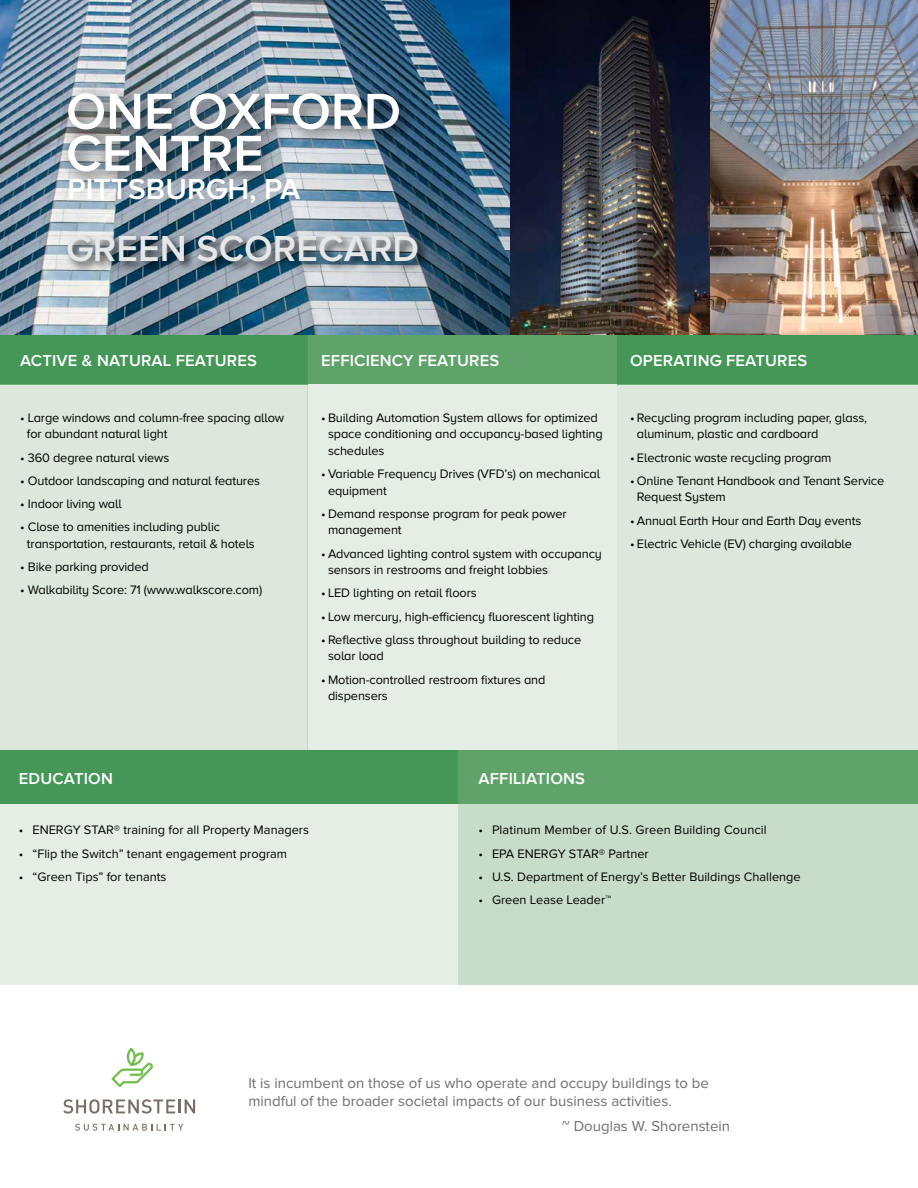
<style>
.page{position:relative;width:918px;height:1188px;background:#fff}
.page>*{position:absolute;margin:0;border:0;box-sizing:border-box;transform-origin:0 0}
.t1{font:600 52.5px/42px "Proxima Nova A";color:#fff}
.t2{font:600 37.5px "Proxima Nova A";color:#e6e7e8}
.t3{font:600 30px "Proxima Nova A";color:#fff}
.t4{font:600 16.5px "Proxima Nova A";letter-spacing:.01em;color:#fff}
.t5{font:15px/18px "Proxima Nova";color:#6d6e71}
.t6{font:12.75px/16.5px "Proxima Nova A";letter-spacing:-.01em;color:#000}
.t7{font:12.75px "Proxima Nova";color:#000}
</style>
<div class="page">
<svg style="left:75px;top:1124px;width:108px;height:7px"></svg>
<svg style="left:63px;top:1099px;width:112px;height:15px"></svg>
<hr style="left:178px;top:1099px;width:3px;height:14px;background:#796e65">
<svg style="left:185px;top:1099px;width:10px;height:14px"></svg>
<svg style="left:112px;top:1048px;width:41px;height:39px"></svg>
<img style="left:0;top:0;width:511px;height:335px">
<img style="left:511px;top:0;width:200px;height:335px">
<img style="left:711px;top:0;width:207px;height:335px">
<div style="left:0;top:335px;width:918px;height:50px;background:#449757"></div>
<div style="left:308px;top:335px;width:309px;height:50px;background:#5fa36b"></div>
<div style="left:0;top:385px;width:918px;height:365px;background:#dbe8db"></div>
<div style="left:308px;top:385px;width:309px;height:369px;background:#e5eee5"></div>
<div style="left:65px;top:233px;width:365px;height:41px;background:#000;opacity:.75"></div>
<div style="left:57px;top:83px;width:363px;height:109px;background:#000;opacity:.75"></div>
<div style="left:0;top:750px;width:458px;height:54px;background:#449757"></div>
<div style="left:458px;top:750px;width:460px;height:54px;background:#5fa36b"></div>
<div style="left:0;top:804px;width:458px;height:180px;background:#e5eee5"></div>
<div style="left:458px;top:804px;width:460px;height:180px;background:#c8ddc9"></div>
<h1 class="t1" style="left:66px;top:89px;width:337px">ONE OXFORD<br>CENTRE</h1>
<h3 class="t3" style="left:67px;top:172px;width:234px">PITTSBURGH, PA</h3>
<h2 class="t2" style="left:66px;top:227px;width:355px">GREEN SCORECARD</h2>
<p class="t4" style="left:20px;top:352px;width:238px">ACTIVE &amp; NATURAL FEATURES</p>
<p class="t4" style="left:321px;top:352px;width:179px">EFFICIENCY FEATURES</p>
<p class="t4" style="left:630px;top:352px;width:179px">OPERATING FEATURES</p>
<p class="t6" style="left:27px;top:409px;width:259px;text-indent:-7px">• Large windows and column-free spacing allow for abundant natural light</p>
<p class="t6" style="left:20px;top:449px;width:151px">• 360 degree natural views</p>
<p class="t6" style="left:20px;top:472px;width:241px">• Outdoor landscaping and natural features</p>
<p class="t6" style="left:20px;top:495px;width:103px">• Indoor living wall</p>
<p class="t6" style="left:27px;top:519px;width:229px;text-indent:-7px">• Close to amenities including public transportation, restaurants, retail &amp; hotels</p>
<p class="t6" style="left:20px;top:558px;width:130px">• Bike parking provided</p>
<p class="t6" style="left:20px;top:582px;width:244px">• Walkability Score: 71 (www.walkscore.com)</p>
<p class="t6" style="left:328px;top:409px;width:276px;text-indent:-7px">• Building Automation System allows for optimized space conditioning and occupancy-based lighting schedules</p>
<p class="t6" style="left:328px;top:465px;width:274px;text-indent:-7px">• Variable Frequency Drives (VFD’s) on mechanical equipment</p>
<p class="t6" style="left:328px;top:505px;width:240px;text-indent:-7px">• Demand response program for peak power management</p>
<p class="t6" style="left:328px;top:545px;width:275px;text-indent:-7px">• Advanced lighting control system with occupancy sensors in restrooms and freight lobbies</p>
<p class="t6" style="left:321px;top:585px;width:157px">• LED lighting on retail floors</p>
<p class="t6" style="left:321px;top:608px;width:274px">• Low mercury, high-efficiency fluorescent lighting</p>
<p class="t6" style="left:328px;top:631px;width:255px;text-indent:-7px">• Reflective glass throughout building to reduce solar load</p>
<p class="t6" style="left:328px;top:671px;width:219px;text-indent:-7px">• Motion-controlled restroom fixtures and dispensers</p>
<p class="t4" style="left:19px;top:769px;width:96px">EDUCATION</p>
<p class="t4" style="left:479px;top:769px;width:108px">AFFILIATIONS</p>
<p class="t6" style="left:637px;top:409px;width:232px;text-indent:-7px">• Recycling program including paper, glass, aluminum, plastic and cardboard</p>
<p class="t6" style="left:630px;top:449px;width:203px">• Electronic waste recycling program</p>
<p class="t6" style="left:637px;top:472px;width:249px;text-indent:-7px">• Online Tenant Handbook and Tenant Service<br>Request System</p>
<p class="t6" style="left:630px;top:512px;width:233px">• Annual Earth Hour and Earth Day events</p>
<p class="t6" style="left:630px;top:535px;width:223px">• Electric Vehicle (EV) charging available</p>
<p class="t7" style="left:19px;top:823px;width:292px">• ENERGY STAR® training for all Property Managers</p>
<p class="t7" style="left:19px;top:846px;width:270px">• “Flip the Switch” tenant engagement program</p>
<p class="t7" style="left:19px;top:869px;width:149px">• “Green Tips” for tenants</p>
<p class="t7" style="left:479px;top:823px;width:290px">• Platinum Member of U.S. Green Building Council</p>
<p class="t7" style="left:479px;top:846px;width:172px">• EPA ENERGY STAR® Partner</p>
<p class="t7" style="left:479px;top:869px;width:324px">• U.S. Department of Energy’s Better Buildings Challenge</p>
<p class="t7" style="left:479px;top:893px;width:134px">• Green Lease Leader™</p>
<p class="t5" style="left:248px;top:1074px;width:462px">It is incumbent on those of us who operate and occupy buildings to be mindful of the broader societal impacts of our business activities.</p>
<p class="t5" style="left:562px;top:1117px;width:169px">~ Douglas W. Shorenstein</p>
</div>
